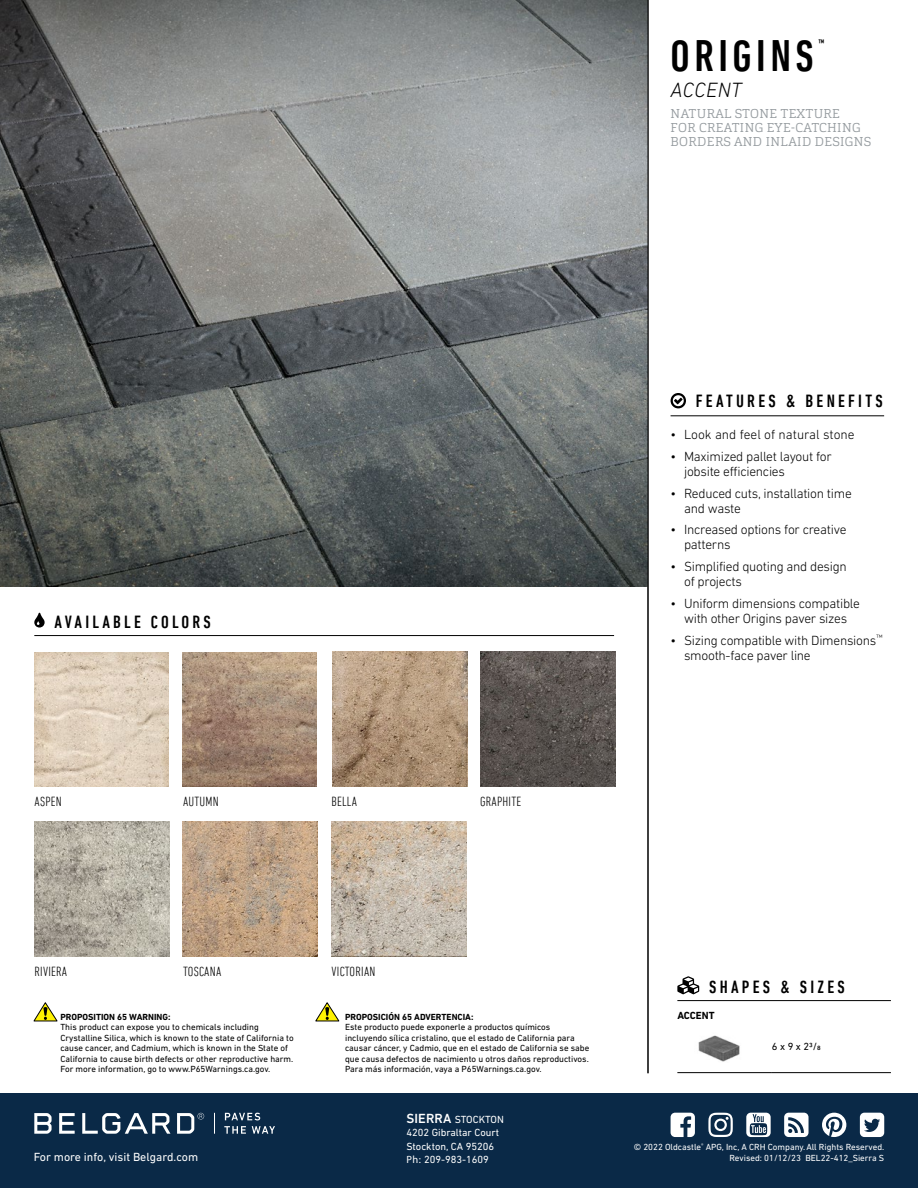
<style>
.page{position:relative;width:918px;height:1188px;background:#fff}
.page>*{position:absolute;margin:0;border:0;box-sizing:border-box;transform-origin:0 0}
.t1{font:500 condensed 45px "DIN Next LT Pro";letter-spacing:.1em;color:#000}
.t2{font:italic 300 21px "DIN Next LT Pro";letter-spacing:.02em;color:#000}
.t3{font:500 condensed 18px "DIN Next LT Pro";letter-spacing:.18em;color:#000}
.t4{font:300 13.5px/15px "DIN Next LT Pro";letter-spacing:-.02em;color:#000}
.t5{font:300 condensed 13.5px "DIN Next LT Pro";letter-spacing:.02em;color:#000}
.t6{font:300 13.5px "DIN Next LT Pro";color:#000}
.t7{font:300 12.75px/14.2px "Cargan";letter-spacing:.025em;color:#959b9f}
.t8{font:12px "DIN Next LT Pro";color:#fff}
.t9{font:10.5px/13.5px "DIN Next LT Pro";color:#fff}
.t10{font:10.5px "DIN Next LT Pro";color:#000}
.t11{font:700 10.5px "DIN Next LT Pro";color:#000}
.t12{font:500 condensed 9.6px "DIN Next LT Pro";color:#000}
.t13{font:9px/10.5px "DIN Next LT Pro";color:#000}
.t14{font:9px "DIN Next LT Pro";color:#fff}
.t15{font:700 9px "DIN Next LT Pro";color:#000}
.s1{font-weight:500;font-size:13.5px}
.s2{font-family:"Myriad Pro"}
</style>
<div class="page">
<div style="left:0;top:1094px;width:918px;height:94px;background:#0a2947"></div>
<hr style="left:671px;top:416px;width:213px;height:1px;background:#000">
<svg style="left:671px;top:393px;width:15px;height:15px"></svg>
<svg style="left:34px;top:1002px;width:23px;height:19px"></svg>
<svg style="left:316px;top:1002px;width:23px;height:19px"></svg>
<img style="left:0;top:0;width:648px;height:586px">
<img style="left:698px;top:1035px;width:42px;height:27px">
<hr style="left:677px;top:1000px;width:214px;height:1px;background:#000">
<svg style="left:677px;top:976px;width:22px;height:18px"></svg>
<hr style="left:677px;top:1072px;width:95px;height:1px;background:#000">
<hr style="left:772px;top:1072px;width:119px;height:1px;background:#000">
<hr style="left:34px;top:635px;width:580px;height:1px;background:#000">
<svg style="left:34px;top:613px;width:11px;height:15px"></svg>
<img style="left:183px;top:652px;width:134px;height:135px">
<img style="left:35px;top:652px;width:134px;height:135px">
<img style="left:183px;top:822px;width:134px;height:135px">
<img style="left:480px;top:652px;width:135px;height:135px">
<img style="left:332px;top:822px;width:135px;height:135px">
<img style="left:35px;top:822px;width:135px;height:135px">
<img style="left:332px;top:652px;width:135px;height:135px">
<hr style="left:648px;top:0;width:1px;height:1073px;background:#000">
<svg style="left:860px;top:1113px;width:24px;height:24px"></svg>
<svg style="left:822px;top:1113px;width:24px;height:24px"></svg>
<svg style="left:784px;top:1113px;width:25px;height:24px"></svg>
<svg style="left:746px;top:1113px;width:25px;height:24px"></svg>
<svg style="left:708px;top:1113px;width:25px;height:24px"></svg>
<svg style="left:671px;top:1113px;width:24px;height:24px"></svg>
<svg style="left:225px;top:1113px;width:35px;height:7px"></svg>
<svg style="left:224px;top:1126px;width:22px;height:8px"></svg>
<svg style="left:34px;top:1113px;width:18px;height:21px"></svg>
<svg style="left:59px;top:1113px;width:16px;height:21px"></svg>
<svg style="left:82px;top:1113px;width:88px;height:21px"></svg>
<svg style="left:177px;top:1113px;width:27px;height:21px"></svg>
<svg style="left:214px;top:1113px;width:1px;height:21px"></svg>
<svg style="left:252px;top:1126px;width:23px;height:8px"></svg>
<h1 class="t1" style="left:671px;top:31px;width:145px">ORIGINS</h1>
<p class="t12" style="left:818px;top:37px;width:8px">™</p>
<h2 class="t2" style="left:671px;top:77px;width:73px">ACCENT</h2>
<h3 class="t7" style="left:671px;top:106px;width:202px">NATURAL STONE TEXTURE<br>FOR CREATING EYE-CATCHING<br>BORDERS AND INLAID DESIGNS</h3>
<h3 class="t3" style="left:55px;top:611px;width:158px">AVAILABLE COLORS</h3>
<h3 class="t5" style="left:35px;top:794px;width:29px">ASPEN</h3>
<h3 class="t5" style="left:183px;top:794px;width:37px">AUTUMN</h3>
<h3 class="t5" style="left:332px;top:794px;width:27px">BELLA</h3>
<h3 class="t5" style="left:480px;top:794px;width:43px">GRAPHITE</h3>
<h3 class="t3" style="left:696px;top:391px;width:188px">FEATURES &amp; BENEFITS</h3>
<h3 class="t6" style="left:671px;top:427px;width:186px">• Look and feel of natural stone</h3>
<h3 class="t4" style="left:684px;top:449px;width:149px;text-indent:-14px">• Maximized pallet layout for jobsite efficiencies</h3>
<h3 class="t4" style="left:684px;top:485px;width:169px;text-indent:-14px">• Reduced cuts, installation time and waste</h3>
<h3 class="t4" style="left:684px;top:522px;width:164px;text-indent:-14px">• Increased options for creative patterns</h3>
<h3 class="t4" style="left:684px;top:559px;width:164px;text-indent:-14px">• Simplified quoting and design of projects</h3>
<h3 class="t4" style="left:671px;top:596px;width:191px;text-align:center">• Uniform dimensions compatible with other Origins paver sizes</h3>
<h3 class="t4" style="left:684px;top:632px;width:200px;text-indent:-14px">• Sizing compatible with Dimensions<sup>™ </sup>smooth-face paver line</h3>
<h3 class="t5" style="left:35px;top:964px;width:34px">RIVIERA</h3>
<h3 class="t5" style="left:183px;top:964px;width:40px">TOSCANA</h3>
<h3 class="t5" style="left:332px;top:964px;width:45px">VICTORIAN</h3>
<p class="t15" style="left:60px;top:1012px;width:112px">PROPOSITION 65 WARNING:</p>
<p class="t13" style="left:60px;top:1022px;width:235px">This product can expose you to chemicals including Crystalline Silica, which is known to the state of California to cause cancer, and Cadmium, which is known in the State of California to cause birth defects or other reproductive harm.<br>For more information, go to www.P65Warnings.ca.gov.</p>
<h3 class="t8" style="left:34px;top:1150px;width:166px">For more info, visit Belgard.com</h3>
<p class="t15" style="left:345px;top:1012px;width:130px">PROPOSICIÓN 65 ADVERTENCIA:</p>
<p class="t13" style="left:345px;top:1022px;width:246px">Este producto puede exponerle a productos químicos incluyendo sílica cristalino, que el estado de California para causar cáncer, y Cadmio, que en el estado de California se sabe que causa defectos de nacimiento u otros daños reproductivos.<br>Para más información, vaya a P65Warnings.ca.gov.</p>
<p class="t9" style="left:406px;top:1112px;width:99px"><span class="s1">SIERRA</span> STOCKTON<br>4202 Gibraltar Court<br>Stockton, CA 95206<br><span class="s2">Ph:</span> 209-983-1609</p>
<h3 class="t3" style="left:709px;top:977px;width:137px">SHAPES &amp; SIZES</h3>
<p class="t11" style="left:677px;top:1009px;width:39px">ACCENT</p>
<p class="t10" style="left:772px;top:1040px;width:50px">6 x 9 x 23/8</p>
<p class="t14" style="left:634px;top:1142px;width:252px">© 2022 Oldcastle<sup>®</sup> APG, Inc, A CRH Company.All Rights Reserved.</p>
<p class="t14" style="left:729px;top:1153px;width:156px">Revised: 01/12/23 BEL22-412_Sierra S</p>
</div>
